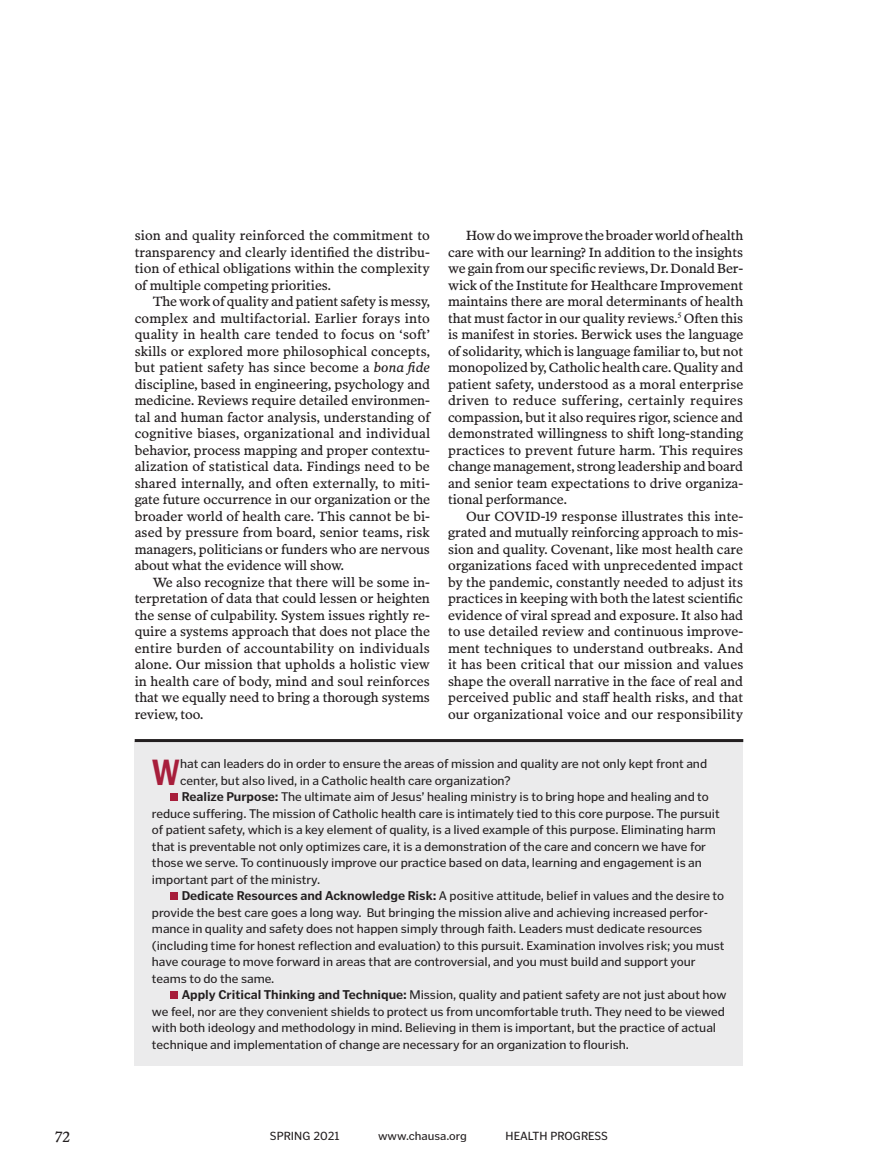
<style>
.page{position:relative;width:878px;height:1175px;background:#fff}
.page>*{position:absolute;margin:0;border:0;box-sizing:border-box;transform-origin:0 0}
.t1{font:700 36.6px "Poynter Gothic Text Cond";color:#a71e3b}
.t2{font:15px "Poynter OS Text Three L";color:#231f20}
.t3{font:13.5px/16.5px "Poynter OS Text Three L";letter-spacing:-.005em;color:#231f20;text-align:justify}
.t4{font:12.75px "Poynter Gothic Text";letter-spacing:-.005em;color:#231f20}
.t5{font:12px "Poynter Gothic Text";color:#231f20}
.s1{font-style:italic}
.s2{font-weight:700}
</style>
<div class="page">
<div style="left:135px;top:740px;width:608px;height:325px;background:#ebebec"></div>
<div style="left:170px;top:793px;width:7px;height:7px;background:#a71e3b"></div>
<div style="left:170px;top:892px;width:7px;height:7px;background:#a71e3b"></div>
<div style="left:170px;top:991px;width:7px;height:7px;background:#a71e3b"></div>
<hr style="left:135px;top:739px;width:608px;height:3px;background:#231f20">
<p class="t3" style="left:135px;top:227px;width:297px">sion and quality reinforced the commitment to transparency and clearly identified the distribu&shy;tion of ethical obligations within the complexity of multiple competing priorities.</p>
<p class="t3" style="left:135px;top:293px;width:297px;text-indent:18px">The work of quality and patient safety is messy, complex and multifactorial. Earlier forays into quality in health care tended to focus on ‘soft’ skills or explored more philosophical concepts, but patient safety has since become a <span class="s1">bona fide </span>discipline, based in engineering, psychology and medicine. Reviews require detailed environmen&shy;tal and human factor analysis, understanding of cognitive biases, organizational and individual behavior, process mapping and proper contextu&shy;alization of statistical data. Findings need to be shared internally, and often externally, to miti&shy;gate future occurrence in our organization or the broader world of health care. This cannot be bi&shy;ased by pressure from board, senior teams, risk managers, politicians or funders who are nervous about what the evidence will show.</p>
<p class="t3" style="left:135px;top:574px;width:297px;text-indent:18px">We also recognize that there will be some in&shy;terpretation of data that could lessen or heighten the sense of culpability. System issues rightly re&shy;quire a systems approach that does not place the entire burden of accountability on individuals alone. Our mission that upholds a holistic view in health care of body, mind and soul reinforces that we equally need to bring a thorough systems review, too.</p>
<p class="t3" style="left:448px;top:227px;width:297px;text-indent:18px">How do we improve the broader world of health care with our learning? In addition to the insights we gain from our specific reviews, Dr. Donald Ber&shy;wick of the Institute for Healthcare Improvement maintains there are moral determinants of health that must factor in our quality reviews.<sup>5</sup> Often this is manifest in stories. Berwick uses the language of solidarity, which is language familiar to, but not monopolized by, Catholic health care. Quality and patient safety, understood as a moral enterprise driven to reduce suffering, certainly requires compassion, but it also requires rigor, science and demonstrated willingness to shift long-standing practices to prevent future harm. This requires change management, strong leadership and board and senior team expectations to drive organiza&shy;tional performance.</p>
<p class="t3" style="left:448px;top:508px;width:297px;text-indent:18px">Our COVID-19 response illustrates this inte&shy;grated and mutually reinforcing approach to mis&shy;sion and quality. Covenant, like most health care organizations faced with unprecedented impact by the pandemic, constantly needed to adjust its practices in keeping with both the latest scientific evidence of viral spread and exposure. It also had to use detailed review and continuous improve&shy;ment techniques to understand outbreaks. And it has been critical that our mission and values shape the overall narrative in the face of real and perceived public and staff health risks, and that our organizational voice and our responsibility</p>
<h1 class="t1" style="left:152px;top:750px;width:30px">W</h1>
<p class="t4" style="left:180px;top:756px;width:528px">hat can leaders do in order to ensure the areas of mission and quality are not only kept front and</p>
<p class="t4" style="left:180px;top:773px;width:332px">center, but also lived, in a Catholic health care organization?</p>
<p class="t4" style="left:182px;top:789px;width:528px"><span class="s2">Realize Purpose:</span> The ultimate aim of Jesus’ healing ministry is to bring hope and healing and to</p>
<p class="t4" style="left:152px;top:806px;width:569px">reduce suffering. The mission of Catholic health care is intimately tied to this core purpose. The pursuit</p>
<p class="t4" style="left:152px;top:822px;width:565px">of patient safety, which is a key element of quality, is a lived example of this purpose. Eliminating harm</p>
<p class="t4" style="left:152px;top:839px;width:555px">that is preventable not only optimizes care, it is a demonstration of the care and concern we have for</p>
<p class="t4" style="left:152px;top:855px;width:551px">those we serve. To continuously improve our practice based on data, learning and engagement is an</p>
<p class="t4" style="left:152px;top:872px;width:170px">important part of the ministry.</p>
<p class="t4" style="left:182px;top:888px;width:544px"><span class="s2">Dedicate Resources and Acknowledge Risk:</span> A positive attitude, belief in values and the desire to</p>
<p class="t4" style="left:152px;top:905px;width:558px">provide the best care goes a long way. But bringing the mission alive and achieving increased perfor-</p>
<p class="t4" style="left:152px;top:921px;width:552px">mance in quality and safety does not happen simply through faith. Leaders must dedicate resources</p>
<p class="t4" style="left:152px;top:938px;width:574px">(including time for honest reflection and evaluation) to this pursuit. Examination involves risk; you must</p>
<p class="t4" style="left:152px;top:954px;width:545px">have courage to move forward in areas that are controversial, and you must build and support your</p>
<p class="t4" style="left:152px;top:971px;width:124px">teams to do the same.</p>
<p class="t4" style="left:182px;top:987px;width:546px"><span class="s2">Apply Critical Thinking and Technique:</span> Mission, quality and patient safety are not just about how</p>
<p class="t4" style="left:152px;top:1004px;width:574px">we feel, nor are they convenient shields to protect us from uncomfortable truth. They need to be viewed</p>
<p class="t4" style="left:152px;top:1020px;width:565px">with both ideology and methodology in mind. Believing in them is important, but the practice of actual</p>
<p class="t4" style="left:152px;top:1037px;width:478px">technique and implementation of change are necessary for an organization to flourish.</p>
<p class="t2" style="left:55px;top:1128px;width:17px">72</p>
<p class="t5" style="left:270px;top:1128px;width:71px">SPRING 2021</p>
<p class="t5" style="left:378px;top:1128px;width:90px">www.chausa.org</p>
<p class="t5" style="left:505px;top:1128px;width:104px">HEALTH PROGRESS</p>
</div>
